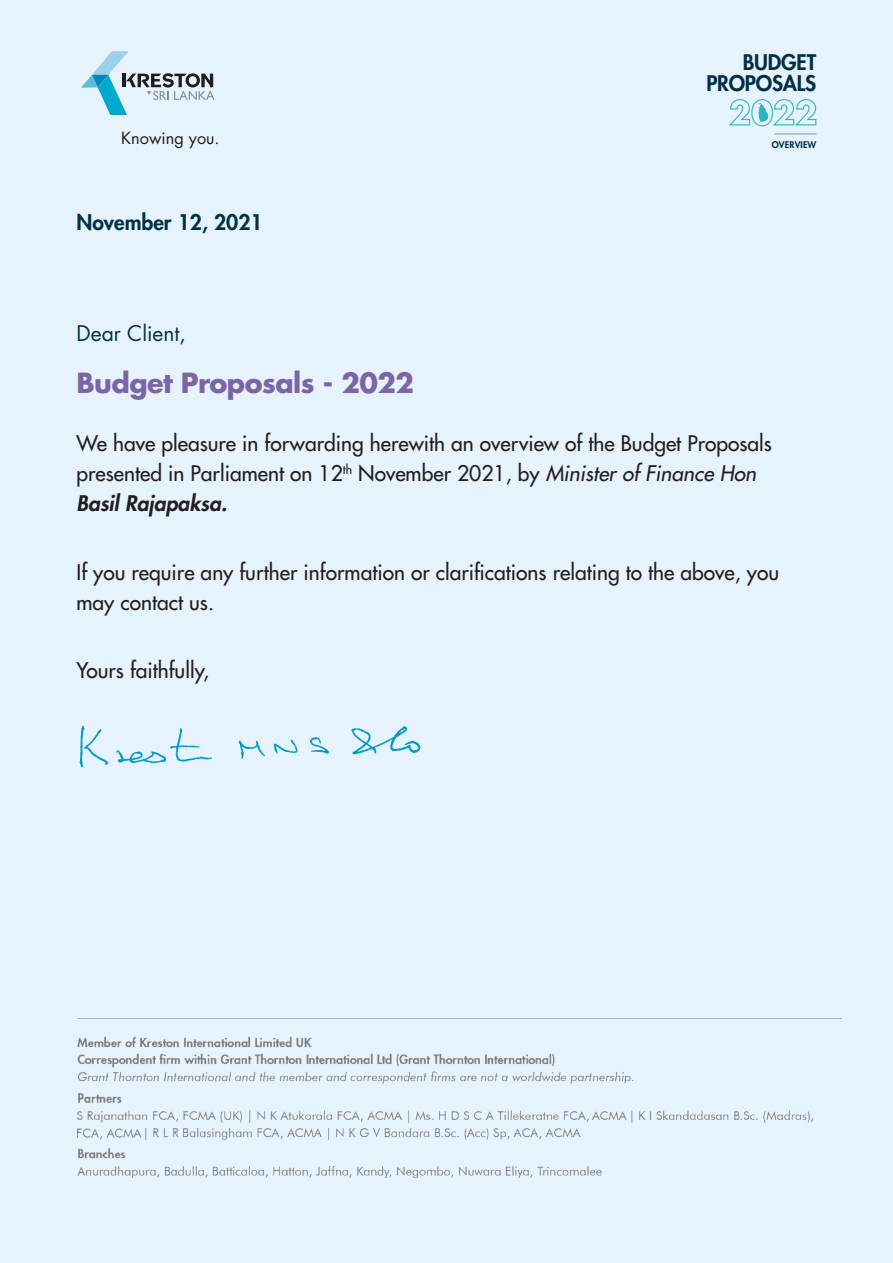
<style>
.page{position:relative;width:893px;height:1263px;background:#e7f3fc}
.page>*{position:absolute;margin:0;border:0;box-sizing:border-box;transform-origin:0 0}
.t1{font:700 27px "Futura Std";letter-spacing:-.02em;color:#7c65a7}
.t2{font:500 21px/30px "Futura Std";color:#231f20}
.t3{font:800 21px/20.5px "Futura Std";letter-spacing:-.01em;color:#003349;text-align:right}
.t4{font:21px "Futura Std";color:#003349}
.t5{font:16.35px "Futura Std";color:#231f20}
.t6{font:800 9px "Futura Std";letter-spacing:.02em;color:#003349}
.s1{font-style:italic}
.s2{font-weight:800;font-style:italic}
</style>
<div class="page">
<img style="left:78px;top:1036px;width:736px;height:142px">
<img style="left:79px;top:725px;width:342px;height:43px">
<p class="t5" style="left:121px;top:128px;width:100px">Knowing you.</p>
<p class="t3" style="left:77px;top:212px;width:188px">November 12, 2021</p>
<p class="t4" style="left:77px;top:319px;width:111px">Dear Client,</p>
<p class="t1" style="left:77px;top:365px;width:339px">Budget Proposals - 2022</p>
<p class="t3" style="left:706px;top:52px;width:111px">BUDGET<br>PROPOSALS</p>
<p class="t6" style="left:772px;top:139px;width:46px">OVERVIEW</p>
<p class="t2" style="left:77px;top:428px;width:697px">We have pleasure in forwarding herewith an overview of the Budget Proposals presented in Parliament on 12<sup>th</sup> November 2021, by <span class="s1">Minister of Finance Hon<br></span><span class="s2">Basil Rajapaksa.</span></p>
<p class="t2" style="left:77px;top:557px;width:704px">If you require any further information or clarifications relating to the above, you may contact us.</p>
<p class="t2" style="left:77px;top:655px;width:134px">Yours faithfully,</p>
</div>
